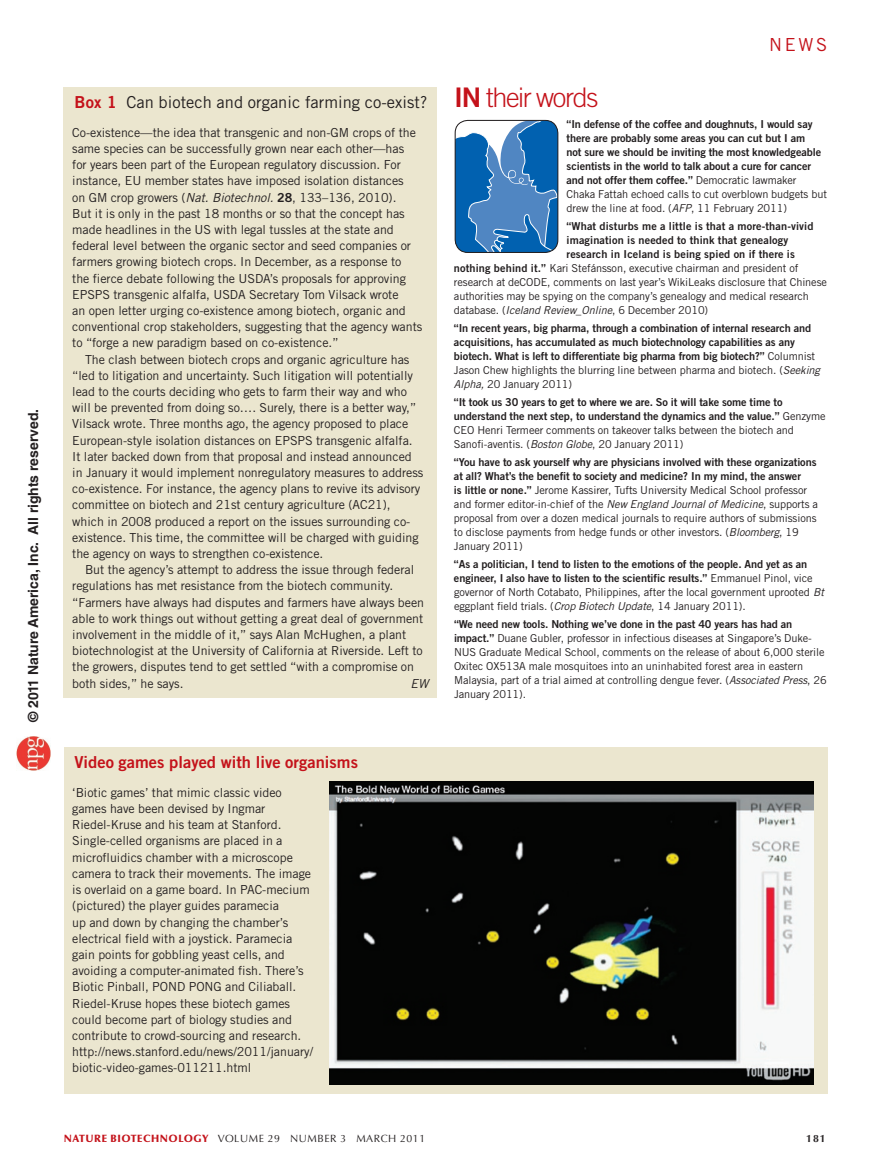
<style>
.page{position:relative;width:891px;height:1175px;background:#fff}
.page>*{position:absolute;margin:0;border:0;box-sizing:border-box;transform-origin:0 0}
.t1{font:300 27px "Trade Gothic LT Std";letter-spacing:-.05em;color:#c4121a}
.t2{font:18px "Trade Gothic LT Std";color:#c4121a}
.t3{font:16.5px "Trade Gothic LT Std";color:#231f20}
.t4{font:16.5px "Trade Gothic LT Std Bd 2";color:#c4121a}
.t5{font:700 13.95px "Helvetica LT Std";color:#231f20}
.t6{font:12.45px/16.2px "Trade Gothic LT Std";letter-spacing:-.005em;color:#231f20}
.t7{font:italic 12.45px "Trade Gothic LT Std";color:#231f20}
.t8{font:10.95px/14px "Trade Gothic LT Std";letter-spacing:-.01em;color:#231f20}
.t9{font:10.95px/14px "Trade Gothic LT Std Bd 2";letter-spacing:-.01em;color:#231f20}
.t10{font:10.95px/14px "Trade Gothic LT Std Bd 2";letter-spacing:.01em;color:#231f20}
.t11{font:10.5px "Optima LT Std";letter-spacing:.05em;color:#231f20}
.t12{font:700 10.5px "Optima LT Std";color:#231f20}
.s1{font-family:"Trade Gothic LT Std Bd 2";color:#c4121a}
.s2{font-style:italic}
.s3{font-family:"Trade Gothic LT Std Bd 2"}
.s4{font-family:"Trade Gothic LT Std Bd 2";font-weight:400}
.s5{font-family:"Trade Gothic LT Std"}
.s6{font-weight:900;color:#c4121a}
</style>
<div class="page">
<div style="left:64px;top:87px;width:373px;height:611px;background:#ebe6cf"></div>
<div style="left:64px;top:747px;width:763px;height:347px;background:#ebe6cf"></div>
<img style="left:329px;top:782px;width:485px;height:302px">
<svg style="left:455px;top:120px;width:103px;height:132px"></svg>
<div style="left:455px;top:120px;width:103px;height:133px;border:1px solid #231f20;border-radius:13px"></div>
<img style="left:17px;top:736px;width:33px;height:34px">
<p class="t5" style="left:25px;top:722px;width:315px;rotate:-90deg">© 2011 Nature America, Inc. All rights reserved.</p>
<h3 class="t3" style="left:74px;top:92px;width:355px"><span class="s1">Box 1</span> Can biotech and organic farming co-exist?</h3>
<p class="t6" style="left:72px;top:124px;width:352px">Co-existence—the idea that transgenic and non-GM crops of the same species can be successfully grown near each other—has<br>for years been part of the European regulatory discussion. For instance, EU member states have imposed isolation distances<br>on GM crop growers (<span class="s2">Nat. Biotechnol.</span> <span class="s3">28</span>, 133–136, 2010).<br>But it is only in the past 18 months or so that the concept has made headlines in the US with legal tussles at the state and federal level between the organic sector and seed companies or farmers growing biotech crops. In December, as a response to<br>the fierce debate following the USDA’s proposals for approving EPSPS transgenic alfalfa, USDA Secretary Tom Vilsack wrote<br>an open letter urging co-existence among biotech, organic and conventional crop stakeholders, suggesting that the agency wants to “forge a new paradigm based on co-existence.”</p>
<p class="t6" style="left:72px;top:351px;width:353px;text-indent:13px">The clash between biotech crops and organic agriculture has “led to litigation and uncertainty. Such litigation will potentially lead to the courts deciding who gets to farm their way and who will be prevented from doing so…. Surely, there is a better way,” Vilsack wrote. Three months ago, the agency proposed to place European-style isolation distances on EPSPS transgenic alfalfa.<br>It later backed down from that proposal and instead announced in January it would implement nonregulatory measures to address co-existence. For instance, the agency plans to revive its advisory committee on biotech and 21st century agriculture (AC21), which in 2008 produced a report on the issues surrounding co&shy;existence. This time, the committee will be charged with guiding the agency on ways to strengthen co-existence.</p>
<p class="t6" style="left:72px;top:561px;width:353px;text-indent:13px">But the agency’s attempt to address the issue through federal regulations has met resistance from the biotech community. “Farmers have always had disputes and farmers have always been able to work things out without getting a great deal of government involvement in the middle of it,” says Alan McHughen, a plant biotechnologist at the University of California at Riverside. Left to the growers, disputes tend to get settled “with a compromise on both sides,” he says.</p>
<p class="t7" style="left:411px;top:675px;width:19px">EW</p>
<h3 class="t4" style="left:74px;top:751px;width:285px">Video games played with live organisms</h3>
<p class="t6" style="left:72px;top:784px;width:242px">‘Biotic games’ that mimic classic video games have been devised by Ingmar Riedel-Kruse and his team at Stanford.<br>Single-celled organisms are placed in a microfluidics chamber with a microscope camera to track their movements. The image is overlaid on a game board. In PAC-mecium (pictured) the player guides paramecia<br>up and down by changing the chamber’s electrical field with a joystick. Paramecia gain points for gobbling yeast cells, and avoiding a computer-animated fish. There’s Biotic Pinball, POND PONG and Ciliaball.<br>Riedel-Kruse hopes these biotech games could become part of biology studies and contribute to crowd-sourcing and research. http://news.stanford.edu/news/2011/january/ biotic-video-games-011211.html</p>
<h1 class="t1" style="left:454px;top:81px;width:146px"><span class="s4">in</span> their words</h1>
<h2 class="t2" style="left:769px;top:34px;width:15px">news</h2>
<p class="t9" style="left:567px;top:117px;width:256px">“I n defense of the coffee and doughnuts, I would say there are probably some areas you can cut but I am not sure we should be inviting the most knowledgeable scientists in the world to talk about a cure for cancer and not offer them coffee.” <span class="s5">Democratic lawmaker</span></p>
<p class="t8" style="left:567px;top:187px;width:262px">Chaka Fattah echoed calls to cut overblown budgets but drew the line at food. (<span class="s2">AFP</span>, 11 February 2011)</p>
<p class="t10" style="left:567px;top:219px;width:248px">“What disturbs me a little is that a more-than-vivid imagination is needed to think that genealogy research in Iceland is being spied on if there is</p>
<p class="t8" style="left:454px;top:261px;width:374px"><span class="s3">nothing behind it.”</span> Kari Stefánsson, executive chairman and president of research at deCODE, comments on last year’s WikiLeaks disclosure that Chinese authorities may be spying on the company’s genealogy and medical research database. (<span class="s2">Iceland Review_Online</span>, 6 December 2010)</p>
<p class="t9" style="left:454px;top:321px;width:363px">“I n recent years, big pharma, through a combination of internal research and acquisitions, has accumulated as much biotechnology capabilities as any biotech. What is left to differentiate big pharma from big biotech?” <span class="s5">Columnist</span></p>
<p class="t8" style="left:454px;top:363px;width:368px">Jason Chew highlights the blurring line between pharma and biotech. (<span class="s2">Seeking<br>Alpha,</span> 20 January 2011)</p>
<p class="t9" style="left:454px;top:395px;width:373px">“It took us 30 years to get to where we are. So it will take some time to understand the next step, to understand the dynamics and the value.” <span class="s5">Genzyme</span></p>
<p class="t8" style="left:454px;top:423px;width:341px">CEO Henri Termeer comments on takeover talks between the biotech and<br>Sanofi-aventis. (<span class="s2">Boston Globe</span>, 20 January 2011)</p>
<p class="t9" style="left:454px;top:455px;width:364px">“You have to ask yourself why are physicians involved with these organizations at all? What’s the benefit to society and medicine? I n my mind, the answer</p>
<p class="t8" style="left:454px;top:483px;width:365px"><span class="s3">is little or none.”</span> Jerome Kassirer, Tufts University Medical School professor and former editor-in-chief of the <span class="s2">New England Journal of Medicine</span>, supports a proposal from over a dozen medical journals to require authors of submissions to disclose payments from hedge funds or other investors. (<span class="s2">Bloomberg</span>, 19<br>January 2011)</p>
<p class="t9" style="left:454px;top:557px;width:360px">“As a politician, I tend to listen to the emotions of the people. And yet as an engineer, I also have to listen to the scientific results.” <span class="s5">Emmanuel Pinol, vice</span></p>
<p class="t8" style="left:454px;top:585px;width:372px">governor of North Cotabato, Philippines, after the local government uprooted <span class="s2">Bt </span>eggplant field trials. (<span class="s2">Crop Biotech Update</span>, 14 January 2011).</p>
<p class="t9" style="left:454px;top:617px;width:340px">“We need new tools. Nothing we’ve done in the past 40 years has had an</p>
<p class="t8" style="left:454px;top:631px;width:374px"><span class="s3">impact.”</span> Duane Gubler, professor in infectious diseases at Singapore’s Duke-NUS Graduate Medical School, comments on the release of about 6,000 sterile Oxitec OX513A male mosquitoes into an uninhabited forest area in eastern Malaysia, part of a trial aimed at controlling dengue fever. (<span class="s2">Associated Press</span>, 26<br>January 2011).</p>
<p class="t11" style="left:64px;top:1132px;width:363px"><span class="s6">NATURE BIOTECHNOLOGY</span> VOLUME 29 NUMBER 3 MARCH 2011</p>
<p class="t12" style="left:806px;top:1132px;width:21px">181</p>
</div>
